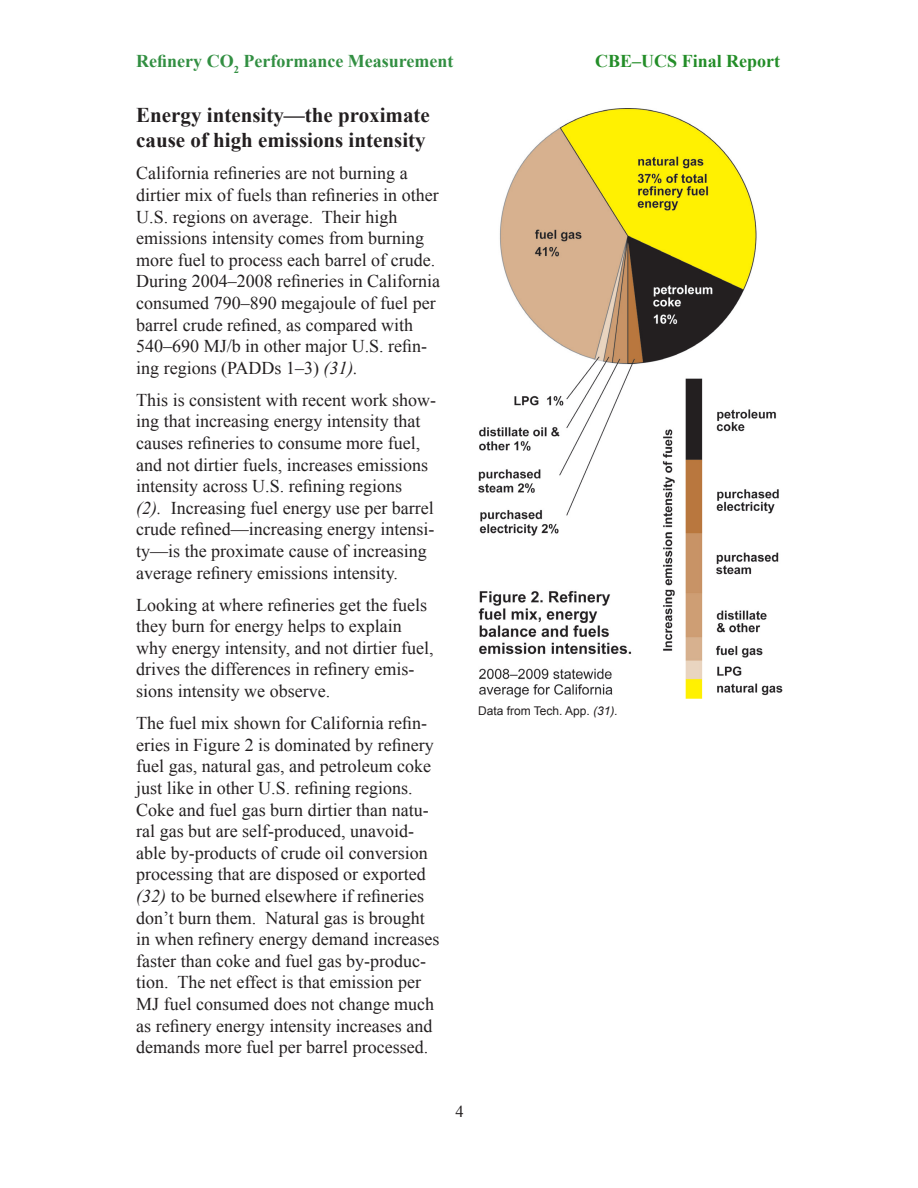
<style>
.page{position:relative;width:918px;height:1188px;background:#fff}
.page>*{position:absolute;margin:0;border:0;box-sizing:border-box;transform-origin:0 0}
.t1{font:700 21px/25.2px "Times New Roman";color:#231f20}
.t2{font:18px/21.6px "Times New Roman";color:#231f20}
.t3{font:700 18px "Times New Roman";color:#328f42}
.t4{font:700 18px "Times New Roman";color:#238d28}
.t5{font:16.5px "Times New Roman";color:#231f20}
.t6{font:12px "Arial";color:#231f20}
.s1{font-style:italic}
</style>
<div class="page">
<img style="left:478px;top:108px;width:305px;height:591px">
<p class="t3" style="left:136px;top:49px;width:319px">Refinery CO<sub>2</sub> Performance Measurement</p>
<p class="t4" style="left:595px;top:49px;width:187px">CBE–UCS Final Report</p>
<p class="t1" style="left:136px;top:102px;width:295px">Energy intensity—the proximate cause of high emissions intensity</p>
<p class="t2" style="left:136px;top:162px;width:305px">California refineries are not burning a dirtier mix of fuels than refineries in other U.S. regions on average. Their high emissions intensity comes from burning more fuel to process each barrel of crude.<br>During 2004–2008 refineries in California consumed 790–890 megajoule of fuel per barrel crude refined, as compared with 540–690 MJ/b in other major U.S. refin&shy;ing regions (PADDs 1–3) <span class="s1">(31).</span></p>
<p class="t2" style="left:136px;top:389px;width:301px">This is consistent with recent work show&shy;ing that increasing energy intensity that causes refineries to consume more fuel, and not dirtier fuels, increases emissions intensity across U.S. refining regions<br><span class="s1">(2).</span> Increasing fuel energy use per barrel crude refined—increasing energy intensi&shy;ty—is the proximate cause of increasing average refinery emissions intensity.</p>
<p class="t2" style="left:136px;top:594px;width:299px">Looking at where refineries get the fuels they burn for energy helps to explain why energy intensity, and not dirtier fuel, drives the differences in refinery emis&shy;sions intensity we observe.</p>
<p class="t2" style="left:136px;top:712px;width:305px">The fuel mix shown for California refin&shy;eries in Figure 2 is dominated by refinery fuel gas, natural gas, and petroleum coke just like in other U.S. refining regions.<br>Coke and fuel gas burn dirtier than natu&shy;ral gas but are self-produced, unavoid&shy;able by-products of crude oil conversion processing that are disposed or exported <span class="s1">(32)</span> to be burned elsewhere if refineries don’t burn them. Natural gas is brought in when refinery energy demand increases faster than coke and fuel gas by-produc&shy;tion. The net effect is that emission per MJ fuel consumed does not change much as refinery energy intensity increases and demands more fuel per barrel processed.</p>
<p class="t6" style="left:478px;top:703px;width:141px">Data from Tech. App. <span class="s1">(31).</span></p>
<p class="t5" style="left:455px;top:1100px;width:10px">4</p>
</div>
